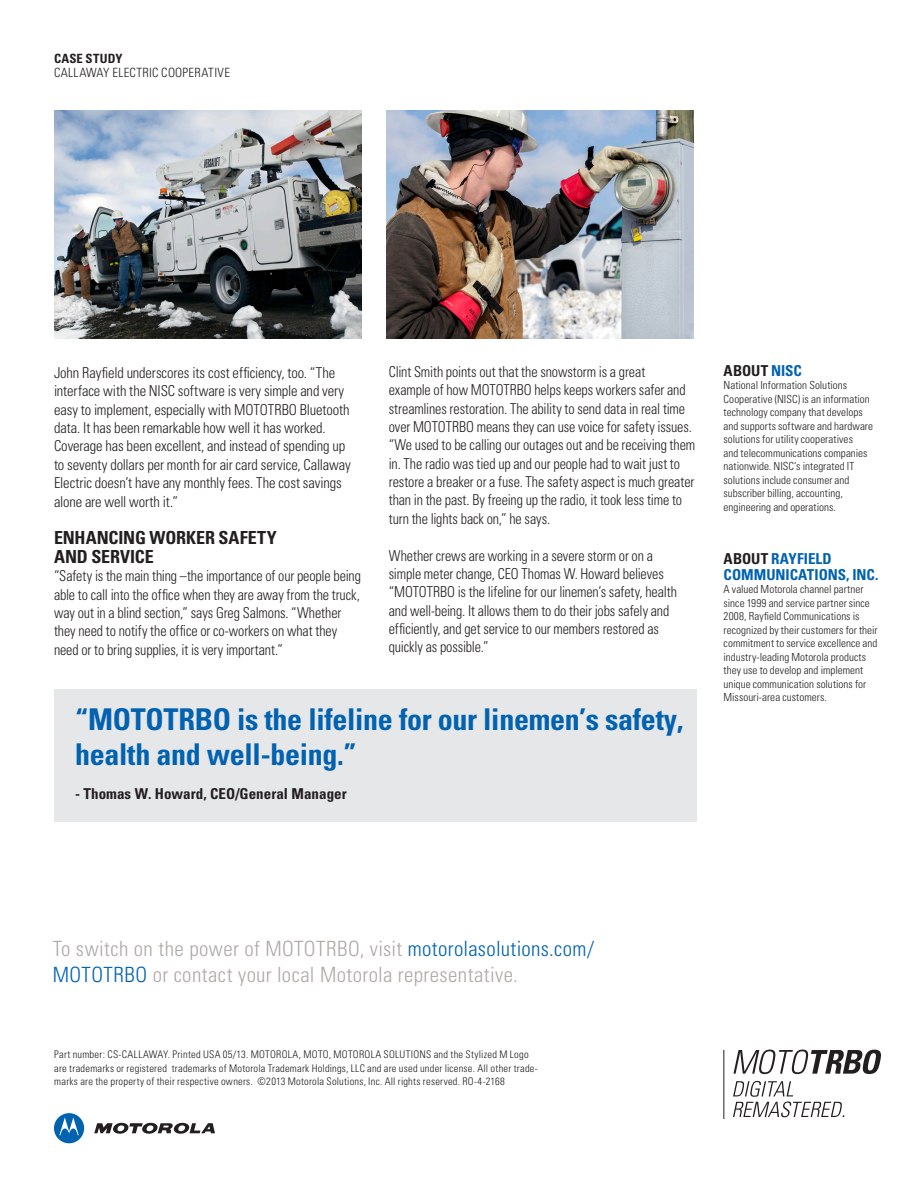
<style>
.page{position:relative;width:918px;height:1188px;background:#fff}
.page>*{position:absolute;margin:0;border:0;box-sizing:border-box;transform-origin:0 0}
.t1{font:700 condensed 30px/34.5px "Univers LT Std";letter-spacing:-.01em;color:#0162b0}
.t2{font:300 condensed 21px/25.5px "Univers LT Std";letter-spacing:.02em;color:#afa9a6}
.t3{font:700 condensed 18px/18.3px "Univers LT Std";letter-spacing:-.005em;color:#231f20}
.t4{font:300 condensed 15px/18.3px "Univers LT Std";letter-spacing:-.005em;color:#231f20;scale:.94 1}
.t5{font:300 condensed 15px/18.3px "Univers LT Std";letter-spacing:-.005em;color:#231f20}
.t6{font:700 condensed 15px "Univers LT Std";letter-spacing:.005em;color:#231f20}
.t7{font:700 condensed 15px/16px "Univers LT Std";color:#0162b0}
.t8{font:300 condensed 12.75px "Univers LT Std";letter-spacing:.025em;color:#231f20}
.t9{font:700 condensed 12.75px "Univers LT Std";letter-spacing:.02em;color:#231f20}
.t10{font:300 condensed 11.1px/13.5px "Univers LT Std";letter-spacing:.005em;color:#231f20}
.t11{font:300 condensed 10.5px/13.5px "Univers LT Std";letter-spacing:.025em;color:#231f20}
.s1{color:#0162b0}
.s2{color:#231f20}
</style>
<div class="page">
<div style="left:54px;top:690px;width:643px;height:132px;background:#e6e7e9"></div>
<svg style="left:94px;top:1123px;width:121px;height:11px"></svg>
<div style="left:54px;top:1113px;width:30px;height:30px;background:#0162b0;border-radius:50%"></div>
<svg style="left:59px;top:1117px;width:20px;height:18px"></svg>
<img style="left:55px;top:110px;width:306px;height:228px">
<img style="left:387px;top:110px;width:306px;height:228px">
<svg style="left:733px;top:1050px;width:148px;height:24px"></svg>
<svg style="left:733px;top:1081px;width:111px;height:36px"></svg>
<hr style="left:724px;top:1050px;width:1px;height:69px;background:#231f20">
<p class="t9" style="left:54px;top:51px;width:70px">CASE STUDY</p>
<p class="t8" style="left:54px;top:65px;width:178px">CALLAWAY ELECTRIC COOPERATIVE</p>
<p class="t5" style="left:54px;top:364px;width:298px">John Rayfield underscores its cost efficiency, too. “The interface with the NISC software is very simple and very easy to implement, especially with MOTOTRBO Bluetooth data. It has been remarkable how well it has worked.<br>Coverage has been excellent, and instead of spending up to seventy dollars per month for air card service, Callaway Electric doesn’t have any monthly fees. The cost savings alone are well worth it.”</p>
<p class="t3" style="left:54px;top:529px;width:224px">ENHANCING WORKER SAFETY<br>AND SERVICE</p>
<p class="t4" style="left:54px;top:567px;width:328px">“Safety is the main thing –the importance of our people being able to call into the office when they are away from the truck, way out in a blind section,” says Greg Salmons. “Whether they need to notify the office or co-workers on what they need or to bring supplies, it is very important.”</p>
<p class="t4" style="left:389px;top:362px;width:328px">Clint Smith points out that the snowstorm is a great<br>example of how MOTOTRBO helps keeps workers safer and streamlines restoration. The ability to send data in real time over MOTOTRBO means they can use voice for safety issues. “We used to be calling our outages out and be receiving them in. The radio was tied up and our people had to wait just to restore a breaker or a fuse. The safety aspect is much greater than in the past. By freeing up the radio, it took less time to turn the lights back on,” he says.</p>
<p class="t4" style="left:389px;top:546px;width:308px">Whether crews are working in a severe storm or on a simple meter change, CEO Thomas W. Howard believes “MOTOTRBO is the lifeline for our linemen’s safety, health and well-being. It allows them to do their jobs safely and efficiently, and get service to our members restored as quickly as possible.”</p>
<p class="t1" style="left:75px;top:702px;width:610px">“MOTOTRBO is the lifeline for our linemen’s safety, health and well-being.”</p>
<p class="t6" style="left:75px;top:785px;width:273px">- Thomas W. Howard, CEO/General Manager</p>
<p class="t6" style="left:724px;top:361px;width:80px">ABOUT <span class="s1">NISC</span></p>
<p class="t10" style="left:724px;top:379px;width:151px">National Information Solutions Cooperative (NISC) is an information technology company that develops and supports software and hardware solutions for utility cooperatives<br>and telecommunications companies nationwide. NISC’s integrated IT solutions include consumer and subscriber billing, accounting, engineering and operations.</p>
<p class="t7" style="left:724px;top:551px;width:156px"><span class="s2">ABOUT</span> RAYFIELD<br>COMMUNICATIONS, INC.</p>
<p class="t10" style="left:724px;top:583px;width:155px">A valued Motorola channel partner since 1999 and service partner since 2008, Rayfield Communications is recognized by their customers for their commitment to service excellence and industry-leading Motorola products they use to develop and implement unique communication solutions for Missouri-area customers.</p>
<p class="t2" style="left:53px;top:936px;width:543px">To switch on the power of MOTOTRBO, visit <span class="s1">motorolasolutions.com/<br>MOTOTRBO</span> or contact your local Motorola representative.</p>
<p class="t11" style="left:54px;top:1048px;width:485px">Part number: CS-CALLAWAY. Printed USA 05/13. MOTOROLA, MOTO, MOTOROLA SOLUTIONS and the Stylized M Logo are trademarks or registered trademarks of Motorola Trademark Holdings, LLC and are used under license. All other trade&shy;marks are the property of their respective owners. ©2013 Motorola Solutions, Inc. All rights reserved. RO-4-2168</p>
</div>
